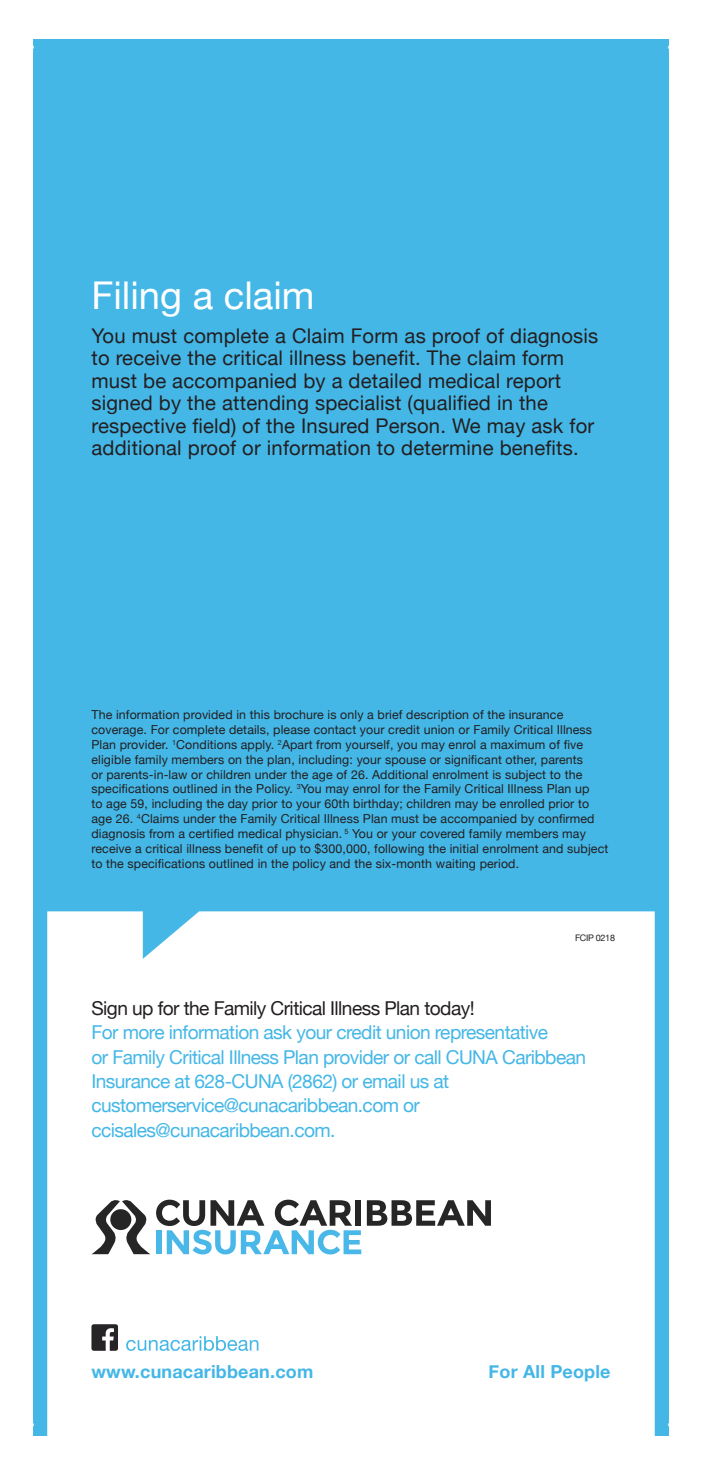
<style>
.page{position:relative;width:702px;height:1472px;background:#fff}
.page>*{position:absolute;margin:0;border:0;box-sizing:border-box;transform-origin:0 0}
.t1{font:38.25px "Helvetica Neue";color:#fff}
.t2{font:20.25px/22.5px "Helvetica Neue";letter-spacing:.01em;color:#231f20}
.t3{font:19.12px/24.3px "Helvetica Neue";letter-spacing:-.03em;color:#44b7e7}
.t4{font:19.12px "Helvetica Neue";letter-spacing:-.03em;color:#231f20}
.t5{font:700 18px "Helvetica Neue";letter-spacing:.01em;color:#44b7e7}
.t6{font:12.38px/14.8px "Helvetica Neue";letter-spacing:.01em;color:#231f20}
.t7{font:9px "Helvetica Neue";letter-spacing:-.03em;color:#231f20}
</style>
<div class="page">
<div style="left:33px;top:39px;width:636px;height:1397px;background:#44b7e7"></div>
<div style="left:47px;top:911px;width:608px;height:525px;background:#fff"></div>
<svg style="left:91px;top:1198px;width:59px;height:56px;background:#a9a9a9"></svg>
<div style="left:110px;top:1209px;width:21px;height:21px;background:#262626;border-radius:50%"></div>
<svg style="left:367px;top:1200px;width:124px;height:25px;background:#828282"></svg>
<svg style="left:156px;top:1199px;width:205px;height:55px"></svg>
<svg style="left:126px;top:1336px;width:132px;height:14px;background:#c7e9f7"></svg>
<svg style="left:91px;top:1324px;width:27px;height:26px"></svg>
<hr style="left:0;top:46px;width:34px;height:3px;background:#fff">
<hr style="left:668px;top:46px;width:34px;height:3px;background:#fff">
<hr style="left:0;top:1423px;width:34px;height:3px;background:#fff">
<hr style="left:668px;top:1423px;width:34px;height:3px;background:#fff">
<p class="t1" style="left:91px;top:268px;width:225px">Filing a claim</p>
<p class="t2" style="left:91px;top:325px;width:508px">You must complete a Claim Form as proof of diagnosis to receive the critical illness benefit. The claim form must be accompanied by a detailed medical report signed by the attending specialist (qualified in the respective field) of the Insured Person. We may ask for additional proof or information to determine benefits.</p>
<p class="t6" style="left:91px;top:708px;width:518px">The information provided in this brochure is only a brief description of the insurance coverage. For complete details, please contact your credit union or Family Critical Illness Plan provider. <sup>1</sup>Conditions apply. <sup>2</sup>Apart from yourself, you may enrol a maximum of five eligible family members on the plan, including: your spouse or significant other, parents<br>or parents-in-law or children under the age of 26. Additional enrolment is subject to the specifications outlined in the Policy. <sup>3</sup>You may enrol for the Family Critical Illness Plan up<br>to age 59, including the day prior to your 60th birthday; children may be enrolled prior to age 26. <sup>4</sup>Claims under the Family Critical Illness Plan must be accompanied by confirmed diagnosis from a certified medical physician. <sup>5</sup> You or your covered family members may receive a critical illness benefit of up to $300,000, following the initial enrolment and subject to the specifications outlined in the policy and the six-month waiting period.</p>
<p class="t7" style="left:575px;top:931px;width:42px">FCIP 0218</p>
<p class="t4" style="left:91px;top:994px;width:385px">Sign up for the Family Critical Illness Plan today!</p>
<p class="t3" style="left:91px;top:1021px;width:496px">For more information ask your credit union representative<br>or Family Critical Illness Plan provider or call CUNA Caribbean Insurance at 628-CUNA (2862) or email us at customerservice@cunacaribbean.com or ccisales@cunacaribbean.com.</p>
<p class="t5" style="left:91px;top:1357px;width:223px">www.cunacaribbean.com</p>
<p class="t5" style="left:489px;top:1357px;width:123px">For All People</p>
</div>
